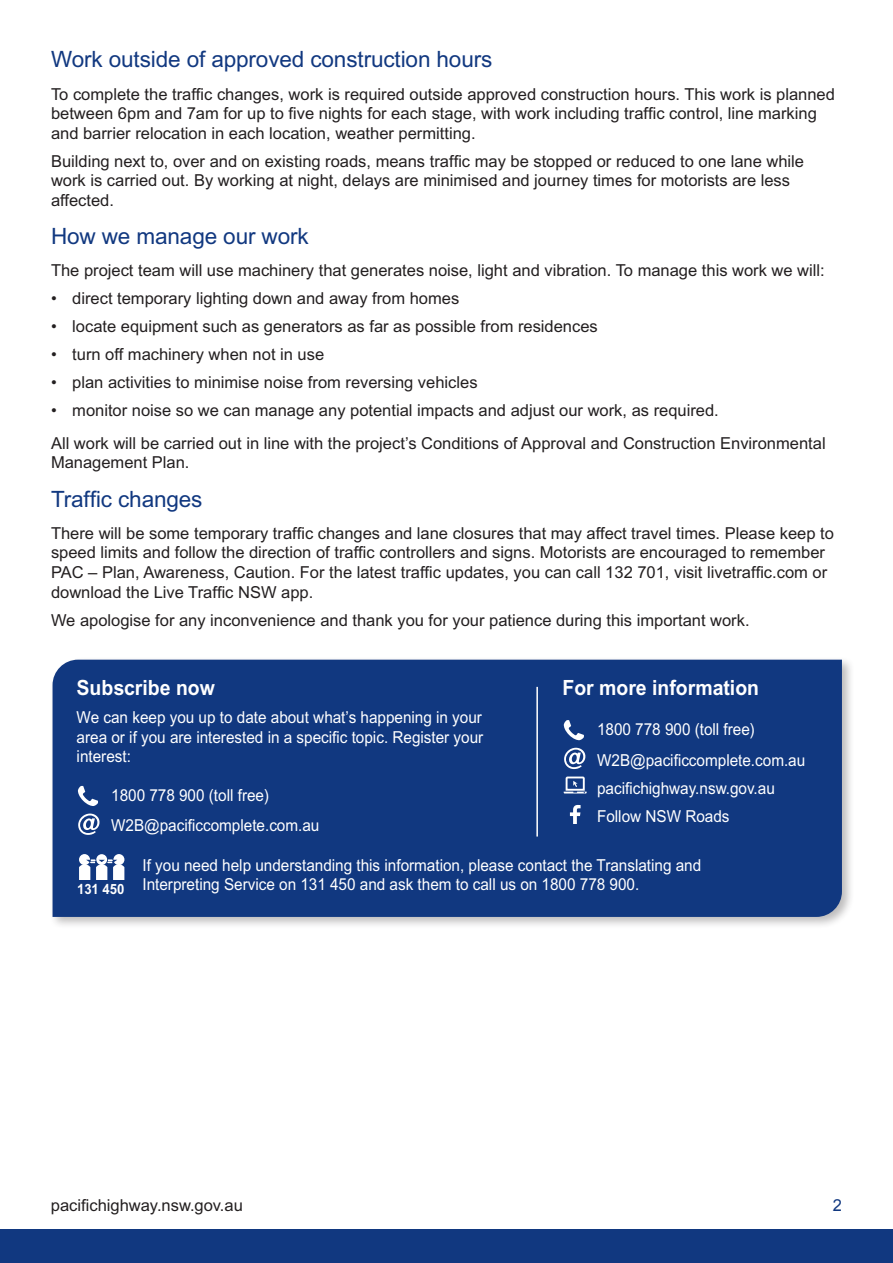
<style>
.page{position:relative;width:893px;height:1263px;background:#fff}
.page>*{position:absolute;margin:0;border:0;box-sizing:border-box;transform-origin:0 0}
.t1{font:22.5px "Arial MT Std";letter-spacing:-.005em;color:#113880}
.t2{font:700 21px "Arial MT Std";color:#fff;scale:.93 1}
.t3{font:16.5px/19.5px "Arial MT Std";color:#231f20}
.t4{font:16.5px/19.5px "Arial MT Std";color:#fff;scale:.93 1}
.t5{font:16.5px "Arial";color:#113880}
.s1{font-family:"Arial"}
</style>
<div class="page">
<div style="left:0;top:1230px;width:893px;height:33px;background:#113880"></div>
<div style="left:49px;top:656px;width:805px;height:274px;background:#231f20;opacity:.3"></div>
<div style="left:53px;top:660px;width:789px;height:257px;background:#113880"></div>
<svg style="left:78px;top:813px;width:23px;height:22px"></svg>
<svg style="left:564px;top:748px;width:23px;height:21px"></svg>
<svg style="left:564px;top:776px;width:23px;height:17px"></svg>
<svg style="left:561px;top:802px;width:23px;height:22px"></svg>
<svg style="left:78px;top:786px;width:20px;height:20px"></svg>
<svg style="left:564px;top:720px;width:20px;height:20px"></svg>
<svg style="left:79px;top:854px;width:45px;height:26px"></svg>
<hr style="left:536px;top:687px;width:2px;height:149px;background:#fff">
<h3 class="t1" style="left:51px;top:47px;width:443px">Work outside of approved construction hours</h3>
<p class="t3" style="left:51px;top:84px;width:785px">To complete the traffc changes, work is required outside approved construction hours. This work is planned between 6pm and 7am for up to fve nights for each stage, with work including traffc control, line marking and barrier relocation in each location, weather permitting.</p>
<p class="t3" style="left:51px;top:151px;width:754px">Building next to, over and on existing roads, means traffc may be stopped or reduced to one lane while work is carried out. By working at night, delays are minimised and journey times for motorists are less affected.</p>
<h3 class="t1" style="left:51px;top:223px;width:259px">How we manage our work</h3>
<p class="t3" style="left:51px;top:261px;width:775px">The project team will use machinery that generates noise, light and vibration. To manage this work we will:</p>
<p class="t3" style="left:51px;top:289px;width:410px">• direct temporary lighting down and away from homes</p>
<p class="t3" style="left:51px;top:317px;width:548px">• locate equipment such as generators as far as possible from residences</p>
<p class="t3" style="left:51px;top:345px;width:275px">• turn off machinery when not in use</p>
<p class="t3" style="left:51px;top:373px;width:428px">• plan activities to minimise noise from reversing vehicles</p>
<p class="t3" style="left:51px;top:401px;width:669px">• monitor noise so we can manage any potential impacts and adjust our work, as required.</p>
<p class="t3" style="left:51px;top:433px;width:776px">All work will be carried out in line with the project’s Conditions of Approval and Construction Environmental<br>Management Plan.</p>
<h3 class="t1" style="left:51px;top:486px;width:153px">Traffc changes</h3>
<p class="t3" style="left:51px;top:523px;width:784px">There will be some temporary traffc changes and lane closures that may affect travel times. Please keep to speed limits and follow the direction of traffc controllers and signs. Motorists are encouraged to remember PAC – Plan, Awareness, Caution. For the latest traffc updates, you can call 132 701, visit livetraffc.com or download the Live Traffc NSW app.</p>
<p class="t3" style="left:51px;top:610px;width:700px">We apologise for any inconvenience and thank you for your patience during this important work.</p>
<p class="t2" style="left:77px;top:675px;width:150px">Subscribe now</p>
<p class="t4" style="left:77px;top:708px;width:439px;text-align:justify">We can keep you up to date about what’s happening in your area or if you are interested in a specifc topic. Register your interest:</p>
<p class="t4" style="left:111px;top:780px;width:225px;line-height:30.2px">1800 778 9<span class="s1">00</span> (toll free)<br>W2B@pacifccomplete.com.au</p>
<p class="t4" style="left:77px;top:855px;width:673px;text-indent:65px">If you need help understanding this information, please contact the Translating and<br><sub>131</sub> <sub>450</sub> Interpreting Service on 131 450 and ask them to call us on 1800 778 900.</p>
<p class="t2" style="left:562px;top:675px;width:213px">For more information</p>
<p class="t4" style="left:597px;top:714px;width:225px;line-height:30.2px">1800 778 9<span class="s1">00</span> (toll free)<br>W2B@pacifccomplete.com.au</p>
<p class="t4" style="left:597px;top:774px;width:193px;line-height:28.2px">pacifchighway.nsw.gov.au<br>Follow NSW Roads</p>
<p class="t3" style="left:51px;top:1195px;width:193px">pacifichighway.nsw.gov.au</p>
<p class="t5" style="left:833px;top:1195px;width:11px">2</p>
</div>
